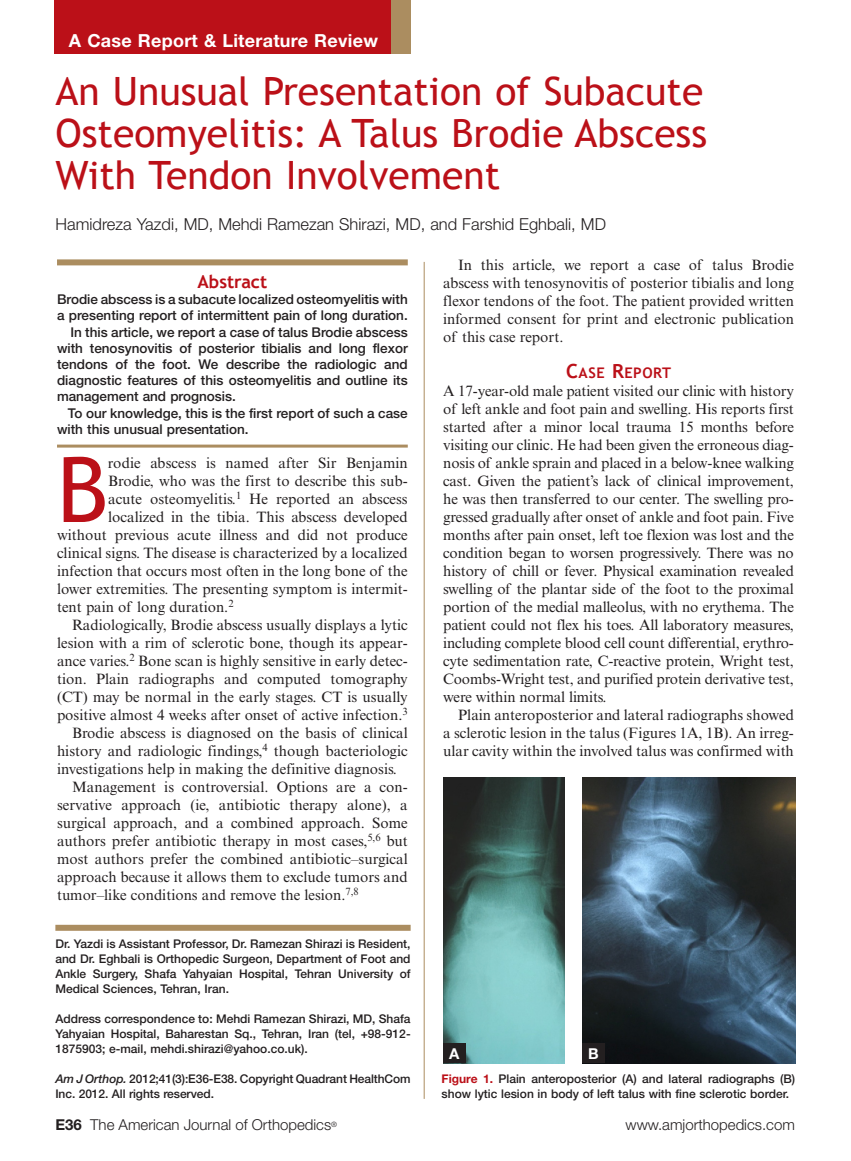
<style>
.page{position:relative;width:851px;height:1161px;background:#fff}
.page>*{position:absolute;margin:0;border:0;box-sizing:border-box;transform-origin:0 0}
.t1{font:90.45px "Trebuchet MS";color:#bb1018}
.t2{font:39px/42px "Trebuchet MS";color:#bb1018;text-align:justify}
.t3{font:700 18px "Helvetica Neue LT Std";letter-spacing:.015em;color:#fff}
.abs_hd_with_rule_abo{font:700 18px "Trebuchet MS";color:#bb1018}
.by{font:300 16.5px "Helvetica Neue LT Std";color:#231f20}
.text_1{font:15px/18px "Times New Roman MT Std";color:#231f20;text-align:justify}
.text_2{font:15px/18px "Times New Roman MT Std";color:#231f20;text-align:justify}
.t4{font:300 15px "Helvetica Neue LT Std";color:#231f20}
.t5{font:700 15px "Helvetica Neue LT Std";color:#fff}
.hd1{font:700 14.7px "Trebuchet MS";letter-spacing:.035em;color:#bb1018}
.abs_text{font:500 13.5px/16.2px "Helvetica Neue LT Std";color:#231f20}
.bio_with_rule_above{font:500 12px/15px "Helvetica Neue LT Std";color:#231f20;text-align:justify}
.bio{font:500 12px/15px "Helvetica Neue LT Std";letter-spacing:-.01em;color:#231f20;text-align:justify}
.s1{font-family:"Times"}
.s2{font-size:19.5px}
.s3{font-style:italic}
.s4{font-weight:700;color:#bb1018}
.s5{font-weight:700}
</style>
<div class="page">
<div style="left:54px;top:0;width:339px;height:54px;background:#bb1018"></div>
<div style="left:391px;top:0;width:20px;height:54px;background:#ab8d60"></div>
<div style="left:57px;top:259px;width:351px;height:6px;background:#ab8d60"></div>
<hr style="left:57px;top:445px;width:351px;height:3px;background:#ab8d60">
<div style="left:55px;top:925px;width:355px;height:6px;background:#ab8d60"></div>
<hr style="left:424px;top:262px;width:1px;height:837px;background:#ab8d60">
<img style="left:443px;top:777px;width:121px;height:286px">
<img style="left:582px;top:777px;width:213px;height:286px">
<div style="left:443px;top:1044px;width:23px;height:19px;background:#231f20"></div>
<div style="left:582px;top:1044px;width:23px;height:19px;background:#231f20"></div>
<p class="t3" style="left:69px;top:29px;width:310px">A Case Report &amp; Literature Review</p>
<p class="t2" style="left:56px;top:71px;width:653px">An Unusual Presentation of Subacute Osteomyelitis: A Talus Brodie Abscess With Tendon Involvement</p>
<p class="by" style="left:56px;top:214px;width:552px">Hamidreza Yazdi, MD, Mehdi Ramezan Shirazi, MD, and Farshid Eghbali, MD</p>
<p class="abs_hd_with_rule_abo" style="left:197px;top:270px;width:71px">Abstract</p>
<p class="abs_text" style="left:57px;top:291px;width:352px">Brodie abscess is a subacute localized osteomyelitis with</p>
<p class="abs_text" style="left:57px;top:307px;width:352px">a presenting report of intermittent pain of long duration.</p>
<p class="abs_text" style="left:70px;top:324px;width:339px">In this article, we report a case of talus Brodie abscess</p>
<p class="abs_text" style="left:57px;top:340px;width:352px">with tenosynovitis of posterior tibialis and long flexor</p>
<p class="abs_text" style="left:57px;top:356px;width:352px">tendons of the foot. We describe the radiologic and</p>
<p class="abs_text" style="left:57px;top:372px;width:352px">diagnostic features of this osteomyelitis and outline its</p>
<p class="abs_text" style="left:57px;top:388px;width:180px">management and prognosis.</p>
<p class="abs_text" style="left:57px;top:405px;width:352px;text-indent:11px">To our knowledge, this is the first report of such a case with this unusual presentation.</p>
<p class="t1" style="left:57px;top:437px;width:53px">B</p>
<p class="text_1" style="left:108px;top:454px;width:301px"><span class="s1">r</span>odie abscess is named after Sir Benjamin</p>
<p class="text_1" style="left:108px;top:472px;width:301px">Brodie, who was the first to describe this sub-</p>
<p class="text_1" style="left:108px;top:490px;width:301px">acute osteomyelitis.<sup>1</sup> He reported an abscess</p>
<p class="text_1" style="left:108px;top:508px;width:301px">localized in the tibia. This abscess developed</p>
<p class="text_1" style="left:57px;top:526px;width:352px">without previous acute illness and did not produce</p>
<p class="text_1" style="left:57px;top:544px;width:352px">clinical signs. The disease is characterized by a localized</p>
<p class="text_1" style="left:57px;top:562px;width:352px">infection that occurs most often in the long bone of the</p>
<p class="text_1" style="left:57px;top:580px;width:352px">lower extremities. The presenting symptom is intermit-</p>
<p class="text_1" style="left:57px;top:598px;width:178px">tent pain of long duration.<sup>2</sup></p>
<p class="text_2" style="left:57px;top:616px;width:352px;text-indent:15px">Radiologically, Brodie abscess usually displays a lytic lesion with a rim of sclerotic bone, though its appear&shy;ance varies.<sup>2</sup> Bone scan is highly sensitive in early detec&shy;tion. Plain radiographs and computed tomography (CT) may be normal in the early stages. CT is usually positive almost 4 weeks after onset of active infection.<sup>3</sup></p>
<p class="text_2" style="left:57px;top:724px;width:352px;text-indent:15px">Brodie abscess is diagnosed on the basis of clinical history and radiologic findings,<sup>4</sup> though bacteriologic investigations help in making the definitive diagnosis.</p>
<p class="text_2" style="left:57px;top:778px;width:352px;text-indent:15px">Management is controversial. Options are a con&shy;servative approach (ie, antibiotic therapy alone), a surgical approach, and a combined approach. Some authors prefer antibiotic therapy in most cases,<sup>5,6</sup> but most authors prefer the combined antibiotic–surgical approach because it allows them to exclude tumors and tumor–like conditions and remove the lesion.<sup>7,8</sup></p>
<p class="text_2" style="left:443px;top:256px;width:352px;text-indent:15px">In this article, we report a case of talus Brodie abscess with tenosynovitis of posterior tibialis and long flexor tendons of the foot. The patient provided written informed consent for print and electronic publication of this case report.</p>
<p class="hd1" style="left:566px;top:364px;width:106px"><span class="s2">C</span>ASE <span class="s2">R</span>EPORT</p>
<p class="text_1" style="left:443px;top:382px;width:352px">A 17-year-old male patient visited our clinic with history of left ankle and foot pain and swelling. His reports first started after a minor local trauma 15 months before visiting our clinic. He had been given the erroneous diag&shy;nosis of ankle sprain and placed in a below-knee walking cast. Given the patient’s lack of clinical improvement, he was then transferred to our center. The swelling pro&shy;gressed gradually after onset of ankle and foot pain. Five months after pain onset, left toe flexion was lost and the condition began to worsen progressively. There was no history of chill or fever. Physical examination revealed swelling of the plantar side of the foot to the proximal portion of the medial malleolus, with no erythema. The patient could not flex his toes. All laboratory measures, including complete blood cell count differential, erythro&shy;cyte sedimentation rate, C-reactive protein, Wright test, Coombs-Wright test, and purified protein derivative test, were within normal limits.</p>
<p class="text_2" style="left:443px;top:706px;width:352px;text-indent:15px">Plain anteroposterior and lateral radiographs showed a sclerotic lesion in the talus (Figures 1A, 1B). An irreg&shy;ular cavity within the involved talus was confirmed with</p>
<p class="bio_with_rule_above" style="left:55px;top:936px;width:357px">Dr. Yazdi is Assistant Professor, Dr. Ramezan Shirazi is Resident, and Dr. Eghbali is Orthopedic Surgeon, Department of Foot and Ankle Surgery, Shafa Yahyaian Hospital, Tehran University of Medical Sciences, Tehran, Iran.</p>
<p class="bio" style="left:55px;top:1011px;width:357px">Address correspondence to: Mehdi Ramezan Shirazi, MD, Shafa Yahyaian Hospital, Baharestan Sq., Tehran, Iran (tel, +98-912- 1875903; e-mail, mehdi.shirazi@yahoo.co.uk).</p>
<p class="bio" style="left:55px;top:1071px;width:357px"><span class="s3">Am J Orthop.</span> 2012;41(3):E36-E38. Copyright Quadrant HealthCom<br>Inc. 2012. All rights reserved.</p>
<p class="bio_with_rule_above" style="left:441px;top:1072px;width:355px"><span class="s4">Figure 1.</span> Plain anteroposterior (A) and lateral radiographs (B) show lytic lesion in body of left talus with fine sclerotic border.</p>
<p class="t5" style="left:449px;top:1044px;width:12px">A</p>
<p class="t5" style="left:588px;top:1044px;width:12px">B</p>
<p class="t4" style="left:56px;top:1116px;width:283px"><span class="s5">E36</span> The American Journal of Orthopedics<sup>®</sup></p>
<p class="t4" style="left:625px;top:1116px;width:171px">www.amjorthopedics.com</p>
</div>
